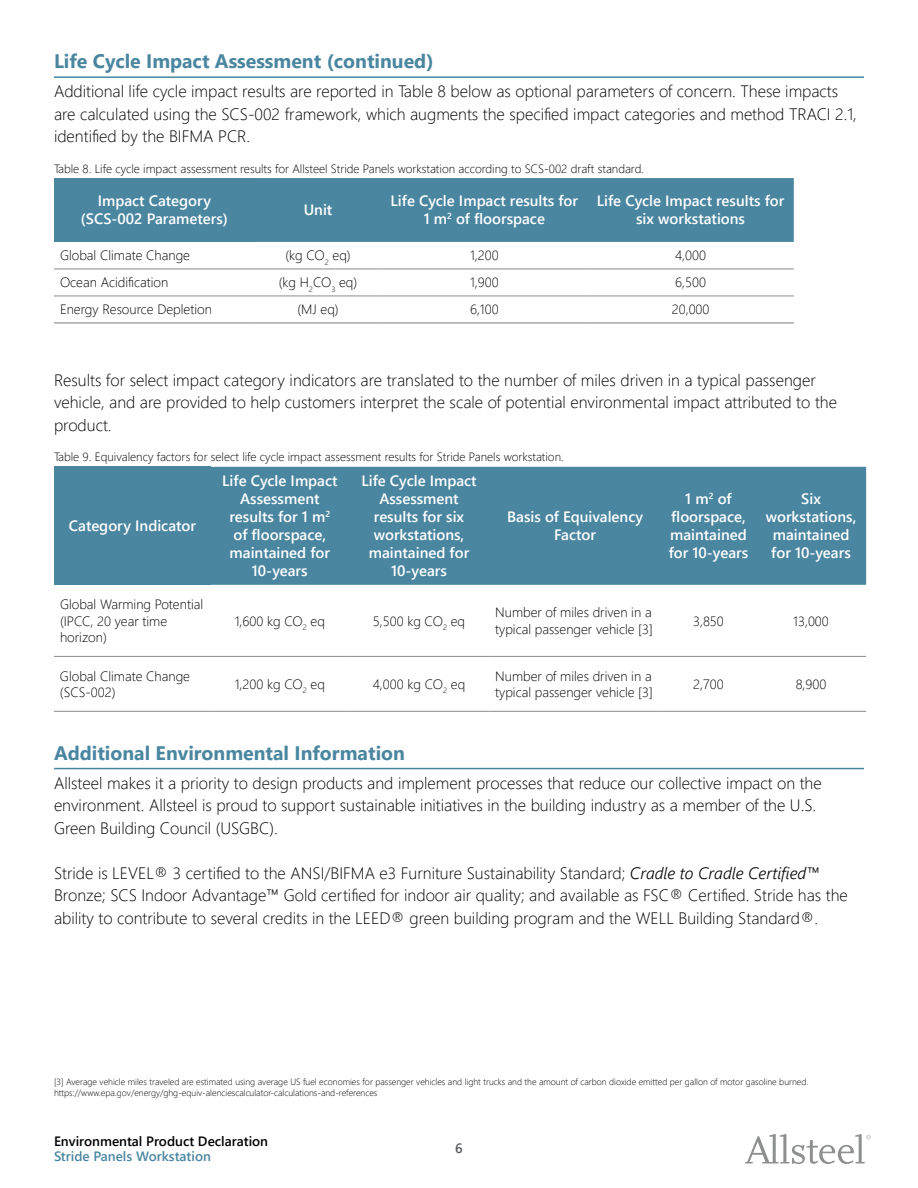
<style>
.page{position:relative;width:918px;height:1188px;background:#fff}
.page>*{position:absolute;margin:0;border:0;box-sizing:border-box;transform-origin:0 0}
.t1{font:700 19.5px "Segoe UI";color:#4a86a0}
.t2{font:300 16.5px/22.5px "Segoe UI";color:#000}
.t3{font:600 15px/18px "Segoe UI";color:#fff;text-align:center}
.t4{font:300 13.5px/16.2px "Segoe UI";color:#000}
.t5{font:600 13.5px "Segoe UI";color:#000}
.t6{font:600 13.5px "Segoe UI";color:#4a86a0}
.t7{font:600 13.5px "Segoe UI";color:#58595b}
.t8{font:300 12px "Segoe UI";color:#000}
.t9{font:300 9px/10.8px "Segoe UI";color:#000}
.s1{font-style:italic}
</style>
<div class="page">
<svg style="left:745px;top:1134px;width:126px;height:30px"></svg>
<hr style="left:54px;top:768px;width:810px;height:1px;background:#4a86a0">
<div style="left:54px;top:178px;width:201px;height:64px;background:#4a86a0"></div>
<div style="left:255px;top:178px;width:539px;height:64px;background:#4a86a0"></div>
<hr style="left:54px;top:269px;width:201px;height:1px;background:#878b8d">
<hr style="left:255px;top:269px;width:126px;height:1px;background:#878b8d">
<hr style="left:381px;top:269px;width:207px;height:1px;background:#878b8d">
<hr style="left:588px;top:269px;width:206px;height:1px;background:#878b8d">
<hr style="left:54px;top:296px;width:201px;height:1px;background:#878b8d">
<hr style="left:255px;top:296px;width:126px;height:1px;background:#878b8d">
<hr style="left:381px;top:296px;width:207px;height:1px;background:#878b8d">
<hr style="left:588px;top:296px;width:206px;height:1px;background:#878b8d">
<hr style="left:54px;top:322px;width:201px;height:2px;background:#878b8d">
<hr style="left:255px;top:322px;width:126px;height:2px;background:#878b8d">
<hr style="left:381px;top:322px;width:207px;height:2px;background:#878b8d">
<hr style="left:588px;top:322px;width:206px;height:2px;background:#878b8d">
<hr style="left:54px;top:76px;width:810px;height:2px;background:#4a86a0">
<div style="left:54px;top:467px;width:157px;height:118px;background:#4a86a0"></div>
<div style="left:211px;top:467px;width:655px;height:118px;background:#4a86a0"></div>
<hr style="left:54px;top:656px;width:157px;height:1px;background:#878b8d">
<hr style="left:211px;top:656px;width:138px;height:1px;background:#878b8d">
<hr style="left:349px;top:656px;width:140px;height:1px;background:#878b8d">
<hr style="left:489px;top:656px;width:172px;height:1px;background:#878b8d">
<hr style="left:661px;top:656px;width:95px;height:1px;background:#878b8d">
<hr style="left:756px;top:656px;width:110px;height:1px;background:#878b8d">
<hr style="left:54px;top:711px;width:157px;height:1px;background:#878b8d">
<hr style="left:211px;top:711px;width:138px;height:1px;background:#878b8d">
<hr style="left:349px;top:711px;width:140px;height:1px;background:#878b8d">
<hr style="left:489px;top:711px;width:172px;height:1px;background:#878b8d">
<hr style="left:661px;top:711px;width:95px;height:1px;background:#878b8d">
<hr style="left:756px;top:711px;width:110px;height:1px;background:#878b8d">
<p class="t1" style="left:54px;top:43px;width:381px">Life Cycle Impact Assessment (continued)</p>
<p class="t2" style="left:54px;top:79px;width:804px">Additional life cycle impact results are reported in Table 8 below as optional parameters of concern. These impacts are calculated using the SCS-002 framework, which augments the specified impact categories and method TRACI 2.1, identified by the BIFMA PCR.</p>
<p class="t8" style="left:54px;top:157px;width:592px">Table 8. Life cycle impact assessment results for Allsteel Stride Panels workstation according to SCS-002 draft standard.</p>
<p class="t3" style="left:81px;top:191px;width:148px">Impact Category (SCS-002 Parameters)</p>
<p class="t3" style="left:304px;top:200px;width:30px">Unit</p>
<p class="t3" style="left:391px;top:191px;width:189px">Life Cycle Impact results for<br>1 m<sup>2</sup> of floorspace</p>
<p class="t3" style="left:597px;top:191px;width:189px">Life Cycle Impact results for six workstations</p>
<p class="t4" style="left:60px;top:246px;width:132px">Global Climate Change</p>
<p class="t4" style="left:285px;top:246px;width:67px">(kg CO<sub>2</sub> eq)</p>
<p class="t4" style="left:470px;top:246px;width:30px">1,200</p>
<p class="t4" style="left:675px;top:246px;width:33px">4,000</p>
<p class="t4" style="left:60px;top:273px;width:110px">Ocean Acidification</p>
<p class="t4" style="left:279px;top:273px;width:80px">(kg H<sub>2</sub>CO<sub>3</sub> eq)</p>
<p class="t4" style="left:470px;top:273px;width:30px">1,900</p>
<p class="t4" style="left:675px;top:273px;width:32px">6,500</p>
<p class="t4" style="left:60px;top:300px;width:154px">Energy Resource Depletion</p>
<p class="t4" style="left:297px;top:300px;width:43px">(MJ eq)</p>
<p class="t4" style="left:470px;top:300px;width:30px">6,100</p>
<p class="t4" style="left:672px;top:300px;width:39px">20,000</p>
<p class="t2" style="left:54px;top:367px;width:785px">Results for select impact category indicators are translated to the number of miles driven in a typical passenger vehicle, and are provided to help customers interpret the scale of potential environmental impact attributed to the product.</p>
<p class="t8" style="left:54px;top:445px;width:511px">Table 9. Equivalency factors for select life cycle impact assessment results for Stride Panels workstation.</p>
<p class="t3" style="left:69px;top:516px;width:129px">Category Indicator</p>
<p class="t3" style="left:222px;top:471px;width:117px">Life Cycle Impact<br>Assessment results for 1 m<sup>2 </sup>of floorspace, maintained for<br>10-years</p>
<p class="t3" style="left:361px;top:471px;width:117px">Life Cycle Impact<br>Assessment results for six workstations, maintained for<br>10-years</p>
<p class="t3" style="left:507px;top:507px;width:137px">Basis of Equivalency<br>Factor</p>
<p class="t3" style="left:669px;top:489px;width:81px">1 m<sup>2</sup> of floorspace, maintained for 10-years</p>
<p class="t3" style="left:766px;top:489px;width:92px">Six workstations, maintained for 10-years</p>
<p class="t4" style="left:60px;top:595px;width:145px">Global Warming Potential (IPCC, 20 year time horizon)</p>
<p class="t4" style="left:235px;top:611px;width:92px">1,600 kg CO<sub>2</sub> eq</p>
<p class="t4" style="left:373px;top:611px;width:94px">5,500 kg CO<sub>2</sub> eq</p>
<p class="t4" style="left:495px;top:603px;width:159px">Number of miles driven in a typical passenger vehicle [3]</p>
<p class="t4" style="left:693px;top:611px;width:32px">3,850</p>
<p class="t4" style="left:793px;top:611px;width:37px">13,000</p>
<p class="t4" style="left:60px;top:666px;width:132px">Global Climate Change (SCS-002)</p>
<p class="t4" style="left:235px;top:675px;width:92px">1,200 kg CO<sub>2</sub> eq</p>
<p class="t4" style="left:373px;top:675px;width:94px">4,000 kg CO<sub>2</sub> eq</p>
<p class="t4" style="left:495px;top:666px;width:159px">Number of miles driven in a typical passenger vehicle [3]</p>
<p class="t4" style="left:693px;top:675px;width:32px">2,700</p>
<p class="t4" style="left:796px;top:675px;width:32px">8,900</p>
<p class="t1" style="left:54px;top:734px;width:352px">Additional Environmental Information</p>
<p class="t2" style="left:54px;top:770px;width:769px">Allsteel makes it a priority to design products and implement processes that reduce our collective impact on the environment. Allsteel is proud to support sustainable initiatives in the building industry as a member of the U.S.<br>Green Building Council (USGBC).</p>
<p class="t2" style="left:54px;top:860px;width:795px">Stride is LEVEL® 3 certified to the ANSI/BIFMA e3 Furniture Sustainability Standard; <span class="s1">Cradle to Cradle Certified™<br></span>Bronze; SCS Indoor Advantage™ Gold certified for indoor air quality; and available as FSC® Certified. Stride has the ability to contribute to several credits in the LEED® green building program and the WELL Building Standard®.</p>
<p class="t9" style="left:54px;top:1076px;width:756px">[3] Average vehicle miles traveled are estimated using average US fuel economies for passenger vehicles and light trucks and the amount of carbon dioxide emitted per gallon of motor gasoline burned. https://www.epa.gov/energy/ghg-equiv-alenciescalculator-calculations-and-references</p>
<p class="t5" style="left:54px;top:1128px;width:216px">Environmental Product Declaration</p>
<p class="t6" style="left:54px;top:1143px;width:158px">Stride Panels Workstation</p>
<p class="t7" style="left:455px;top:1136px;width:9px">6</p>
</div>
